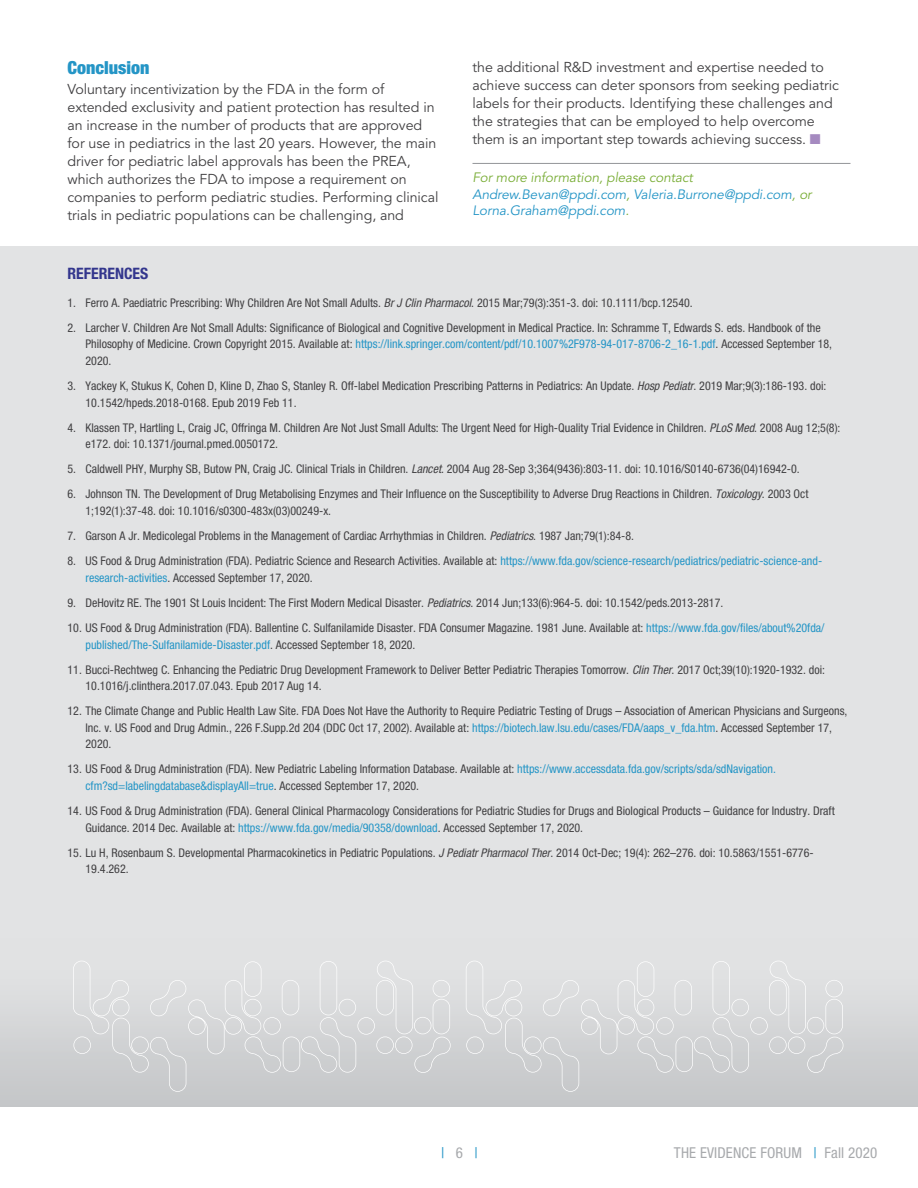
<style>
.page{position:relative;width:918px;height:1188px;background:#fff}
.page>*{position:absolute;margin:0;border:0;box-sizing:border-box;transform-origin:0 0}
.t1{font:900 condensed 18px "Helvetica Neue LT Std";color:#2495c6}
.t2{font:700 condensed 15.75px "Helvetica Neue LT Std";color:#33368d}
.t3{font:condensed 15px "Helvetica Neue LT Std";letter-spacing:.01em;color:#a7a9ac}
.t4{font:condensed 15px "Helvetica Neue LT Std";color:#2495c6}
.t5{font:14.25px/18px "Avenir LT Std";letter-spacing:-.005em;color:#414042}
.t6{font:italic 13.5px/16.5px "Avenir LT Std";letter-spacing:-.005em;color:#2495c6}
.t7{font:condensed 12px/16.5px "Helvetica Neue LT Std";color:#414042}
.s1{color:#a58ac0}
.s2{color:#79ad36}
.s3{font-style:italic}
.s4{color:#2495c6}
.s5{color:#a7a9ac}
</style>
<div class="page">
<div style="left:0;top:246px;width:918px;height:861px;background:#e2e3e4"></div>
<div style="left:0;top:934px;width:918px;height:173px;background:linear-gradient(to bottom,#e6e7e8,#c5c6c8)"></div>
<svg style="left:73px;top:961px;width:378px;height:131px;fill:#d7d8d9"></svg>
<svg style="left:466px;top:961px;width:377px;height:131px;fill:#d7d8d9"></svg>
<hr style="left:472px;top:163px;width:378px;height:1px;background:#939598">
<h1 class="t1" style="left:68px;top:56px;width:84px">Conclusion</h1>
<p class="t5" style="left:68px;top:80px;width:372px">Voluntary incentivization by the FDA in the form of extended exclusivity and patient protection has resulted in an increase in the number of products that are approved for use in pediatrics in the last 20 years. However, the main driver for pediatric label approvals has been the PREA, which authorizes the FDA to impose a requirement on companies to perform pediatric studies. Performing clinical trials in pediatric populations can be challenging, and</p>
<p class="t5" style="left:472px;top:58px;width:368px">the additional R&amp;D investment and expertise needed to achieve success can deter sponsors from seeking pediatric labels for their products. Identifying these challenges and the strategies that can be employed to help overcome them is an important step towards achieving success. <span class="s1">■</span></p>
<p class="t6" style="left:472px;top:170px;width:341px"><span class="s2">For more information, please contact<br></span>Andrew.Bevan@ppdi.com<span class="s2">,</span> Valeria.Burrone@ppdi.com<span class="s2">, or<br></span>Lorna.Graham@ppdi.com<span class="s2">.</span></p>
<h2 class="t2" style="left:68px;top:264px;width:82px">REFERENCES</h2>
<p class="t7" style="left:68px;top:294px;width:627px">1. Ferro A. Paediatric Prescribing: Why Children Are Not Small Adults. <span class="s3">Br J Clin Pharmacol</span>. 2015 Mar;79(3):351-3. doi: 10.1111/bcp.12540.</p>
<p class="t7" style="left:86px;top:319px;width:748px;text-indent:-18px">2. Larcher V. Children Are Not Small Adults: Significance of Biological and Cognitive Development in Medical Practice. In: Schramme T, Edwards S. eds. Handbook of the<br>Philosophy of Medicine. Crown Copyright 2015. Available at: <span class="s4">https://link.springer.com/content/pdf/10.1007%2F978-94-017-8706-2_16-1.pdf</span>. Accessed September 18,<br>2020.</p>
<p class="t7" style="left:86px;top:377px;width:742px;text-indent:-18px">3. Yackey K, Stukus K, Cohen D, Kline D, Zhao S, Stanley R. Off-label Medication Prescribing Patterns in Pediatrics: An Update. <span class="s3">Hosp Pediatr</span>. 2019 Mar;9(3):186-193. doi:<br>10.1542/hpeds.2018-0168. Epub 2019 Feb 11.</p>
<p class="t7" style="left:86px;top:419px;width:756px;text-indent:-18px">4. Klassen TP, Hartling L, Craig JC, Offringa M. Children Are Not Just Small Adults: The Urgent Need for High-Quality Trial Evidence in Children. <span class="s3">PLoS Med</span>. 2008 Aug 12;5(8): e172. doi: 10.1371/journal.pmed.0050172.</p>
<p class="t7" style="left:68px;top:461px;width:734px">5. Caldwell PHY, Murphy SB, Butow PN, Craig JC. Clinical Trials in Children. <span class="s3">Lancet</span>. 2004 Aug 28-Sep 3;364(9436):803-11. doi: 10.1016/S0140-6736(04)16942-0.</p>
<p class="t7" style="left:86px;top:486px;width:725px;text-indent:-18px">6. Johnson TN. The Development of Drug Metabolising Enzymes and Their Influence on the Susceptibility to Adverse Drug Reactions in Children. <span class="s3">Toxicology</span>. 2003 Oct<br>1;192(1):37-48. doi: 10.1016/s0300-483x(03)00249-x.</p>
<p class="t7" style="left:68px;top:528px;width:568px">7. Garson A Jr. Medicolegal Problems in the Management of Cardiac Arrhythmias in Children. <span class="s3">Pediatrics</span>. 1987 Jan;79(1):84-8.</p>
<p class="t7" style="left:86px;top:553px;width:738px;text-indent:-18px">8. US Food &amp; Drug Administration (FDA). Pediatric Science and Research Activities. Available at: <span class="s4">https://www.fda.gov/science-research/pediatrics/pediatric-science-and&shy;research-activities</span>. Accessed September 17, 2020.</p>
<p class="t7" style="left:68px;top:594px;width:657px">9. DeHovitz RE. The 1901 St Louis Incident: The First Modern Medical Disaster. <span class="s3">Pediatrics</span>. 2014 Jun;133(6):964-5. doi: 10.1542/peds.2013-2817.</p>
<p class="t7" style="left:86px;top:619px;width:741px;text-indent:-18px">10. US Food &amp; Drug Administration (FDA). Ballentine C. Sulfanilamide Disaster. FDA Consumer Magazine. 1981 June. Available at: <span class="s4">https://www.fda.gov/files/about%20fda/ published/The-Sulfanilamide-Disaster.pdf</span>. Accessed September 18, 2020.</p>
<p class="t7" style="left:86px;top:661px;width:741px;text-indent:-18px">11. Bucci-Rechtweg C. Enhancing the Pediatric Drug Development Framework to Deliver Better Pediatric Therapies Tomorrow. <span class="s3">Clin Ther</span>. 2017 Oct;39(10):1920-1932. doi:<br>10.1016/j.clinthera.2017.07.043. Epub 2017 Aug 14.</p>
<p class="t7" style="left:86px;top:703px;width:763px;text-indent:-18px">12. The Climate Change and Public Health Law Site. FDA Does Not Have the Authority to Require Pediatric Testing of Drugs – Association of American Physicians and Surgeons,<br>Inc. v. US Food and Drug Admin., 226 F.Supp.2d 204 (DDC Oct 17, 2002). Available at: <span class="s4">https://biotech.law.lsu.edu/cases/FDA/aaps_v_fda.htm</span>. Accessed September 17,<br>2020.</p>
<p class="t7" style="left:86px;top:761px;width:692px;text-indent:-18px">13. US Food &amp; Drug Administration (FDA). New Pediatric Labeling Information Database. Available at: <span class="s4">https://www.accessdata.fda.gov/scripts/sda/sdNavigation. cfm?sd=labelingdatabase&amp;displayAll=true</span>. Accessed September 17, 2020.</p>
<p class="t7" style="left:86px;top:802px;width:751px;text-indent:-18px">14. US Food &amp; Drug Administration (FDA). General Clinical Pharmacology Considerations for Pediatric Studies for Drugs and Biological Products – Guidance for Industry. Draft<br>Guidance. 2014 Dec. Available at: <span class="s4">https://www.fda.gov/media/90358/download</span>. Accessed September 17, 2020.</p>
<p class="t7" style="left:86px;top:844px;width:730px;text-indent:-18px">15. Lu H, Rosenbaum S. Developmental Pharmacokinetics in Pediatric Populations. <span class="s3">J Pediatr Pharmacol Ther</span>. 2014 Oct-Dec; 19(4): 262–276. doi: 10.5863/1551-6776-<br>19.4.262.</p>
<p class="t4" style="left:441px;top:1144px;width:38px">| <span class="s5">6</span> |</p>
<p class="t3" style="left:674px;top:1144px;width:205px">THE EVIDENCE FORUM <span class="s4">|</span> Fall 2020</p>
</div>
